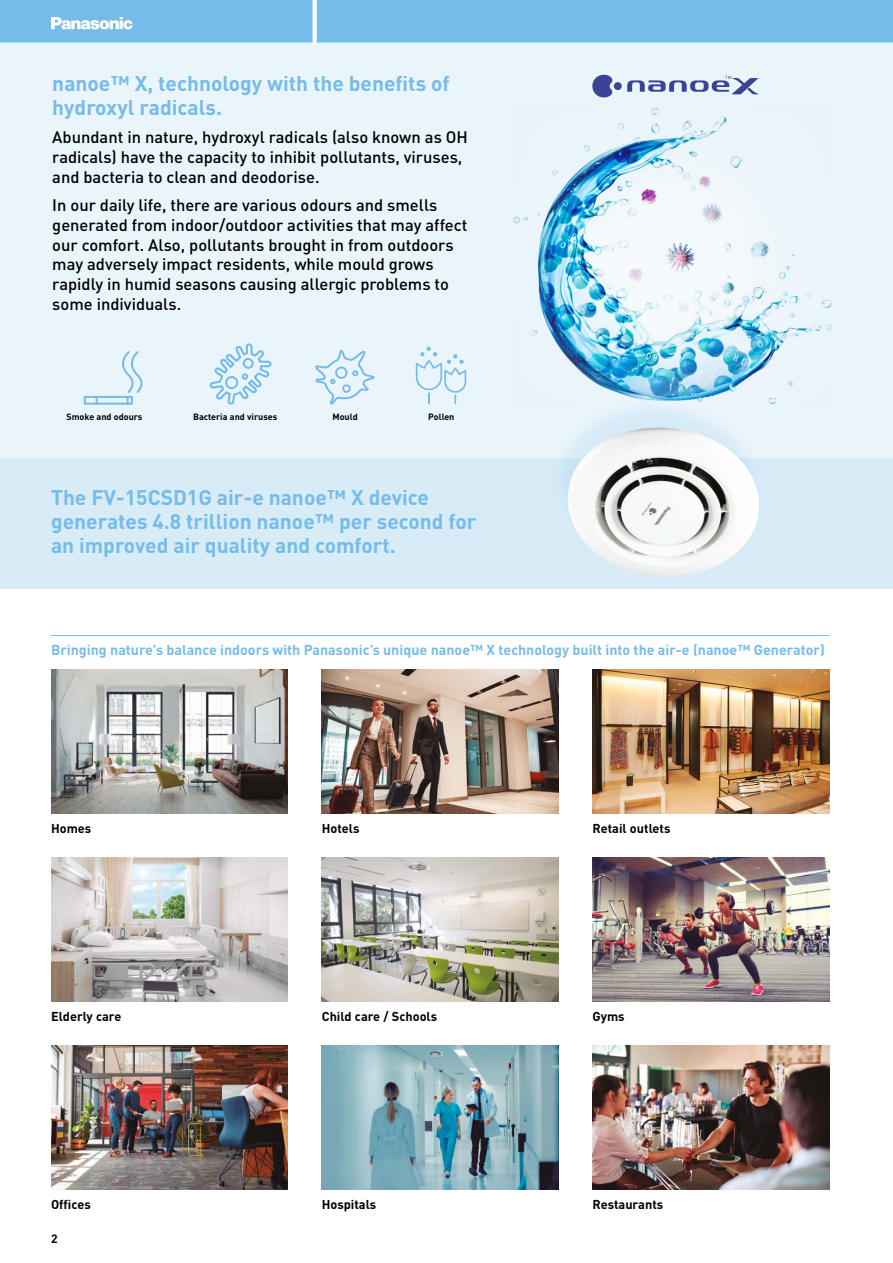
<style>
.page{position:relative;width:893px;height:1263px;background:#fff}
.page>*{position:absolute;margin:0;border:0;box-sizing:border-box;transform-origin:0 0}
.t1{font:700 21px/24px "DIN";color:#76bce9}
.t2{font:500 16.5px/19.8px "DIN";color:#000}
.t3{font:700 14.25px "DIN";color:#76bce9}
.t4{font:700 12.75px "DIN";color:#000}
.t5{font:700 12px "DIN";color:#000}
.t6{font:700 9px "DIN";color:#000}
</style>
<div class="page">
<div style="left:0;top:0;width:893px;height:43px;background:#76bce9"></div>
<div style="left:0;top:43px;width:893px;height:546px;background:#eaf5fb"></div>
<div style="left:0;top:459px;width:893px;height:130px;background:#d8ecf8"></div>
<img style="left:51px;top:670px;width:237px;height:143px">
<img style="left:51px;top:857px;width:237px;height:144px">
<img style="left:51px;top:1045px;width:237px;height:144px">
<img style="left:322px;top:670px;width:236px;height:143px">
<img style="left:322px;top:857px;width:236px;height:144px">
<img style="left:322px;top:1045px;width:236px;height:144px">
<img style="left:592px;top:670px;width:237px;height:143px">
<img style="left:592px;top:857px;width:237px;height:144px">
<img style="left:592px;top:1045px;width:237px;height:144px">
<hr style="left:51px;top:635px;width:778px;height:1px;background:#76bce9">
<img style="left:513px;top:108px;width:319px;height:296px">
<svg style="left:83px;top:351px;width:60px;height:54px"></svg>
<svg style="left:209px;top:343px;width:63px;height:62px"></svg>
<svg style="left:315px;top:349px;width:60px;height:56px"></svg>
<svg style="left:415px;top:347px;width:52px;height:58px"></svg>
<div style="left:550px;top:397px;width:214px;height:173px;background:#76bce9;opacity:.17"></div>
<img style="left:597px;top:427px;width:62px;height:18px">
<div style="left:614px;top:82px;width:8px;height:8px;background:#3b4395;border-radius:50%"></div>
<svg style="left:592px;top:75px;width:20px;height:22px"></svg>
<svg style="left:627px;top:76px;width:131px;height:18px"></svg>
<p class="t1" style="left:52px;top:70px;width:399px">nanoe™ X, technology with the benefits of hydroxyl radicals.</p>
<p class="t2" style="left:52px;top:127px;width:417px">Abundant in nature, hydroxyl radicals (also known as OH radicals) have the capacity to inhibit pollutants, viruses, and bacteria to clean and deodorise.</p>
<p class="t2" style="left:52px;top:195px;width:417px">In our daily life, there are various odours and smells generated from indoor/outdoor activities that may affect our comfort. Also, pollutants brought in from outdoors may adversely impact residents, while mould grows rapidly in humid seasons causing allergic problems to some individuals.</p>
<p class="t6" style="left:66px;top:411px;width:78px">Smoke and odours</p>
<p class="t6" style="left:193px;top:411px;width:86px">Bacteria and viruses</p>
<p class="t6" style="left:332px;top:411px;width:27px">Mould</p>
<p class="t6" style="left:428px;top:411px;width:28px">Pollen</p>
<p class="t1" style="left:51px;top:484px;width:427px">The FV-15CSD1G air-e nanoe™ X device generates 4.8 trillion nanoe™ per second for an improved air quality and comfort.</p>
<p class="t3" style="left:51px;top:640px;width:775px">Bringing nature’s balance indoors with Panasonic’s unique nanoe™ X technology built into the air-e (nanoe™ Generator)</p>
<p class="t4" style="left:51px;top:820px;width:42px">Homes</p>
<p class="t4" style="left:322px;top:820px;width:39px">Hotels</p>
<p class="t4" style="left:592px;top:820px;width:79px">Retail outlets</p>
<p class="t4" style="left:51px;top:1008px;width:72px">Elderly care</p>
<p class="t4" style="left:322px;top:1008px;width:117px">Child care / Schools</p>
<p class="t4" style="left:592px;top:1008px;width:34px">Gyms</p>
<p class="t4" style="left:51px;top:1196px;width:41px">Offices</p>
<p class="t4" style="left:322px;top:1196px;width:56px">Hospitals</p>
<p class="t4" style="left:592px;top:1196px;width:72px">Restaurants</p>
<p class="t5" style="left:51px;top:1231px;width:8px">2</p>
</div>
